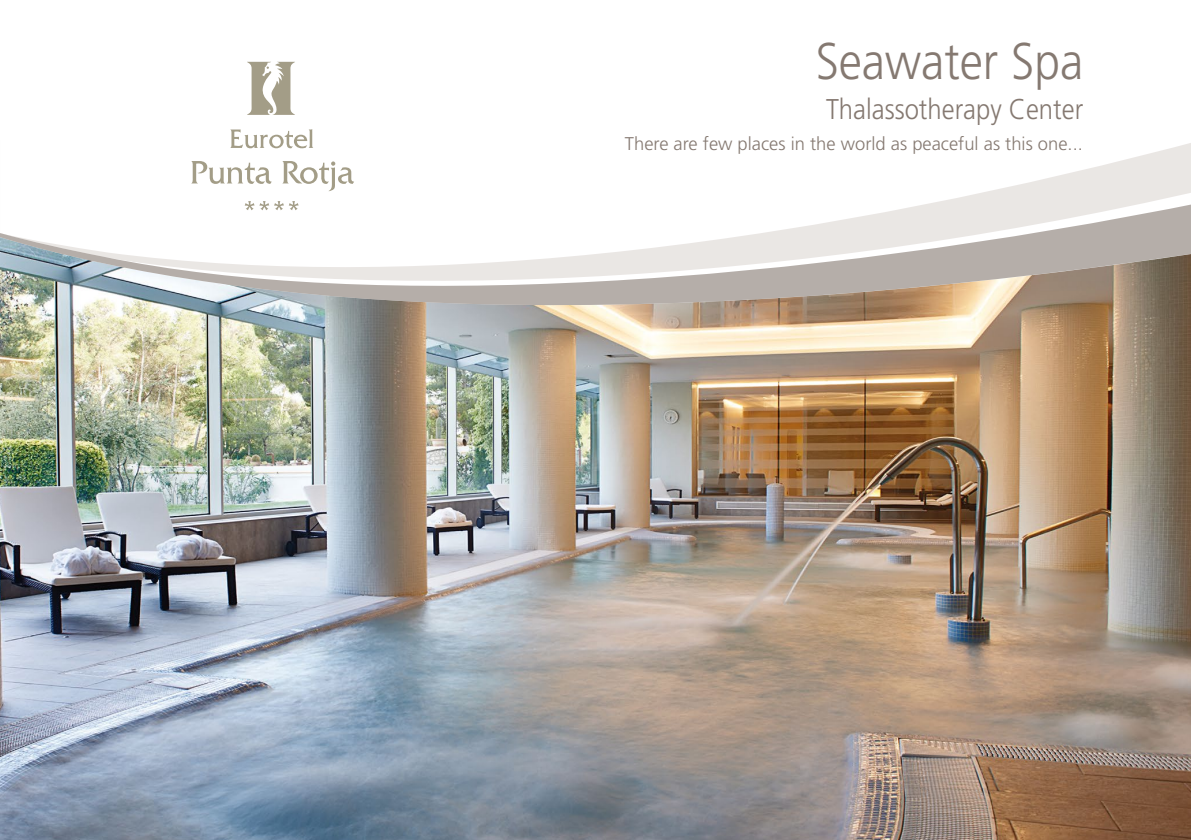
<style>
.page{position:relative;width:1191px;height:840px;background:#fff}
.page>*{position:absolute;margin:0;border:0;box-sizing:border-box;transform-origin:0 0}
.t1{font:300 51.4px "Frutiger LT Std";color:#857971;scale:.9 1}
.t2{font:300 28.6px "Frutiger LT Std";color:#857971;scale:.9 1}
.t3{font:300 18.4px "Frutiger LT Std";color:#857971}
</style>
<div class="page">
<svg style="left:249px;top:143px;width:942px;height:51px"></svg>
<img style="left:0;top:312px;width:1191px;height:527px">
<svg style="left:943px;top:194px;width:241px;height:7px;background:#ece9e7"></svg>
<svg style="left:0;top:201px;width:1191px;height:111px"></svg>
<svg style="left:245px;top:201px;width:54px;height:9px"></svg>
<svg style="left:191px;top:161px;width:81px;height:23px"></svg>
<svg style="left:282px;top:161px;width:72px;height:30px"></svg>
<svg style="left:230px;top:129px;width:83px;height:19px"></svg>
<svg style="left:247px;top:62px;width:48px;height:53px"></svg>
<h1 class="t1" style="left:815px;top:32px;width:299px">Seawater Spa</h1>
<h2 class="t2" style="left:826px;top:93px;width:287px">Thalassotherapy Center</h2>
<p class="t3" style="left:625px;top:134px;width:459px">There are few places in the world as peaceful as this one...</p>
</div>
